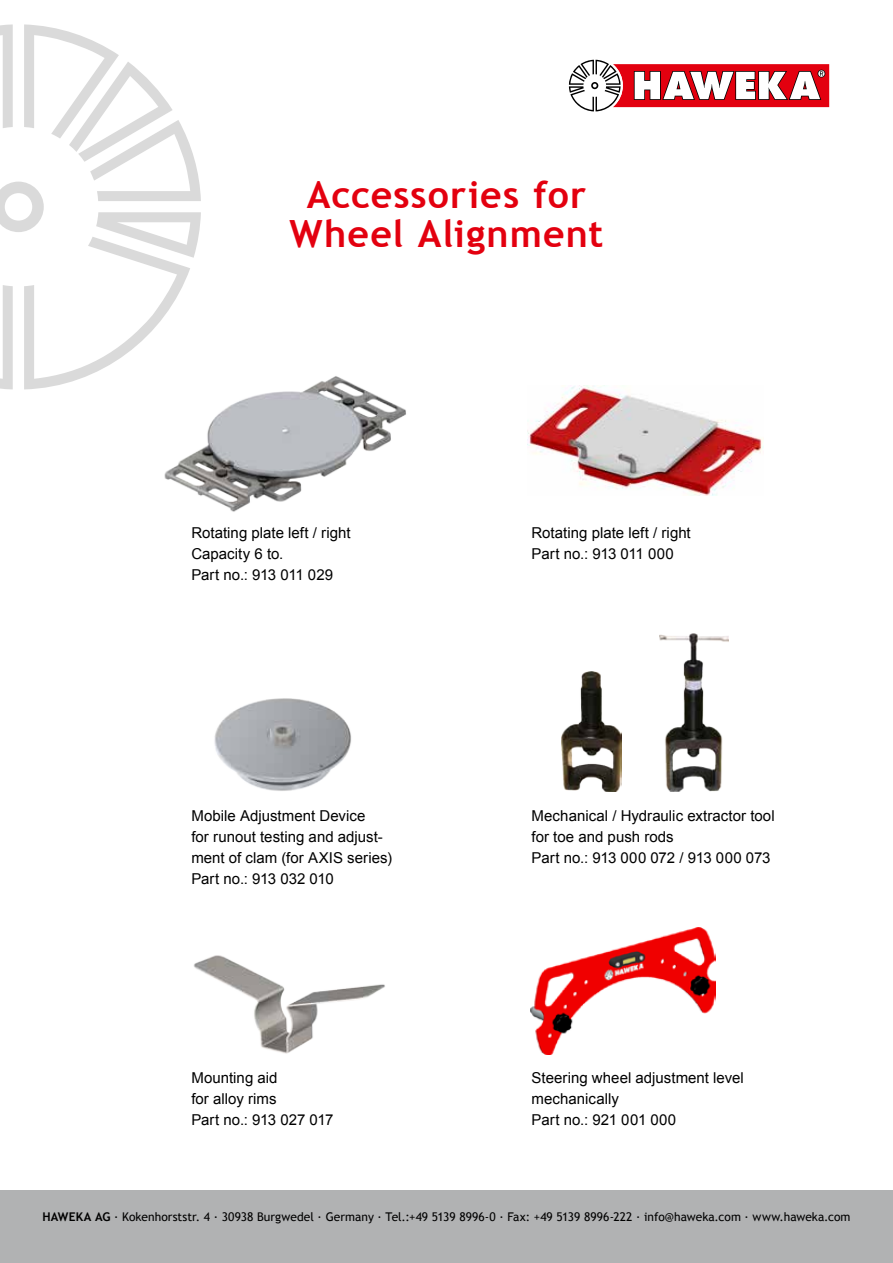
<style>
.page{position:relative;width:893px;height:1263px;background:#fff}
.page>*{position:absolute;margin:0;border:0;box-sizing:border-box;transform-origin:0 0}
.t1{font:700 37.5px/39px "Trebuchet MS";letter-spacing:.03em;color:#e3000f;text-align:center}
.t2{font:15px/21px "Arial";color:#000}
.t3{font:12px "Trebuchet MS";letter-spacing:.005em;color:#000}
.s1{font-weight:700}
</style>
<div class="page">
<div style="left:0;top:1191px;width:893px;height:72px;background:#b1b2b3"></div>
<svg style="left:0;top:24px;width:201px;height:365px"></svg>
<svg style="left:567px;top:57px;width:56px;height:57px"></svg>
<svg style="left:569px;top:60px;width:260px;height:51px"></svg>
<img style="left:527px;top:386px;width:236px;height:109px">
<img style="left:162px;top:367px;width:244px;height:145px">
<img style="left:214px;top:698px;width:137px;height:93px">
<img style="left:562px;top:671px;width:59px;height:121px">
<img style="left:659px;top:633px;width:70px;height:159px">
<img style="left:193px;top:955px;width:192px;height:99px">
<img style="left:531px;top:927px;width:185px;height:127px">
<h1 class="t1" style="left:290px;top:176px;width:315px">Accessories for<br>Wheel Alignment</h1>
<p class="t2" style="left:191px;top:523px;width:161px">Rotating plate left / right<br>Capacity 6 to.<br>Part no.: 913 011 029</p>
<p class="t2" style="left:531px;top:523px;width:161px">Rotating plate left / right<br>Part no.: 913 011 000</p>
<p class="t2" style="left:191px;top:806px;width:202px">Mobile Adjustment Device<br>for runout testing and adjust&shy;ment of clam (for AXIS series)<br>Part no.: 913 032 010</p>
<p class="t2" style="left:191px;top:1067px;width:144px">Mounting aid<br>for alloy rims<br>Part no.: 913 027 017</p>
<p class="t2" style="left:531px;top:806px;width:245px">Mechanical / Hydraulic extractor tool for toe and push rods<br>Part no.: 913 000 072 / 913 000 073</p>
<p class="t2" style="left:531px;top:1067px;width:214px">Steering wheel adjustment level mechanically<br>Part no.: 921 001 000</p>
<p class="t3" style="left:42px;top:1209px;width:810px"><span class="s1">HAWEKA AG</span> · Kokenhorststr. 4 · 30938 Burgwedel · Germany · Tel.:+49 5139 8996-0 · Fax: +49 5139 8996-222 · info@haweka.com · www.haweka.com</p>
</div>
